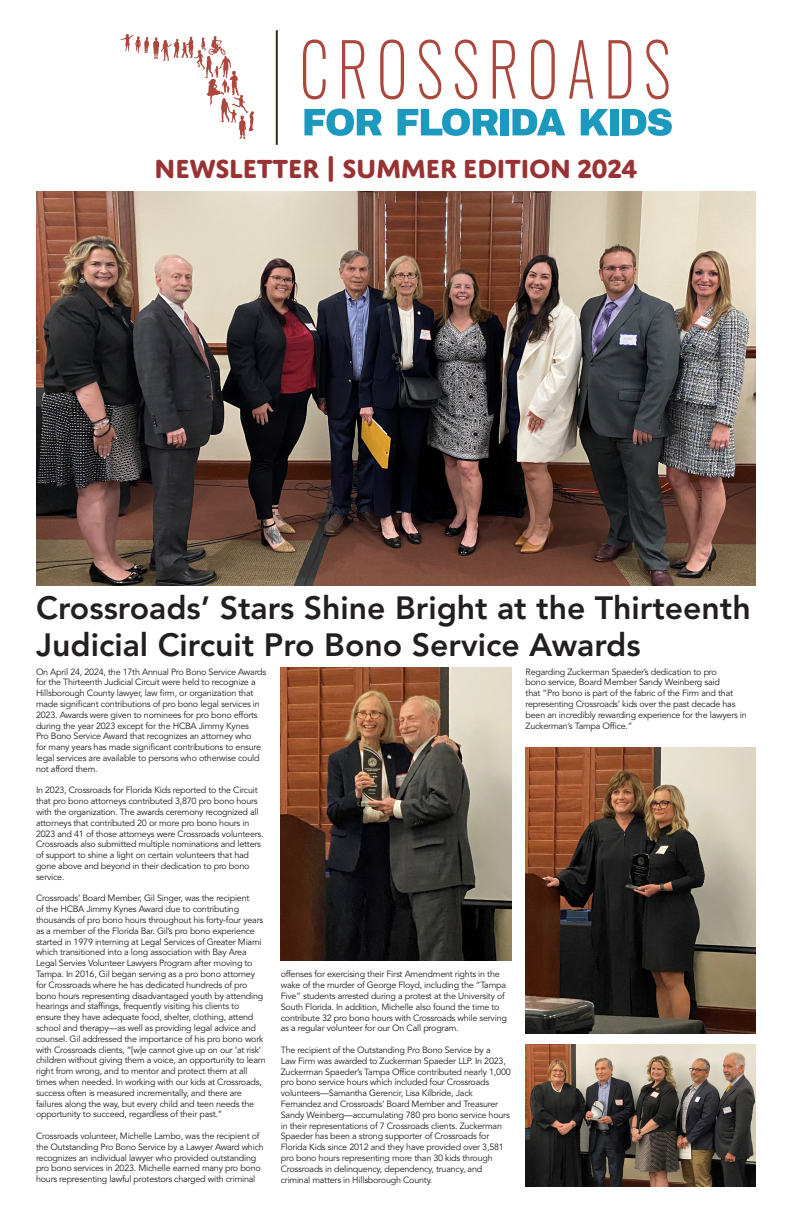
<style>
.page{position:relative;width:792px;height:1224px;background:#fff}
.page>*{position:absolute;margin:0;border:0;box-sizing:border-box;transform-origin:0 0}
.Article_title_-_black{font:800 32px/37px "Avenir LT Std";color:#231f20}
.Article_title_-_black-2{font:700 28px "Domus Titling";letter-spacing:-.025em;color:#933}
.Body_-_black{font:9px/10.8px "Avenir LT Std";letter-spacing:-.025em;color:#231f20}
</style>
<div class="page">
<img style="left:36px;top:192px;width:720px;height:393px">
<img style="left:281px;top:668px;width:230px;height:292px">
<img style="left:526px;top:747px;width:230px;height:286px">
<img style="left:526px;top:1045px;width:230px;height:142px">
<svg style="left:120px;top:34px;width:134px;height:105px"></svg>
<svg style="left:397px;top:108px;width:101px;height:28px"></svg>
<div style="left:500px;top:109px;width:9px;height:26px;background:#1d99bd"></div>
<svg style="left:512px;top:109px;width:53px;height:26px"></svg>
<svg style="left:304px;top:108px;width:78px;height:28px"></svg>
<svg style="left:581px;top:109px;width:27px;height:26px"></svg>
<div style="left:610px;top:109px;width:8px;height:26px;background:#1d99bd"></div>
<svg style="left:622px;top:108px;width:50px;height:28px"></svg>
<svg style="left:303px;top:40px;width:23px;height:59px"></svg>
<svg style="left:342px;top:40px;width:23px;height:59px"></svg>
<svg style="left:380px;top:40px;width:24px;height:59px"></svg>
<svg style="left:419px;top:40px;width:22px;height:59px"></svg>
<svg style="left:455px;top:40px;width:22px;height:59px"></svg>
<svg style="left:493px;top:40px;width:23px;height:59px"></svg>
<svg style="left:531px;top:40px;width:24px;height:59px"></svg>
<svg style="left:569px;top:40px;width:24px;height:59px"></svg>
<svg style="left:608px;top:40px;width:23px;height:59px"></svg>
<svg style="left:646px;top:40px;width:23px;height:59px"></svg>
<hr style="left:276px;top:30px;width:2px;height:115px;background:#2d2c1d">
<p class="Article_title_-_black-2" style="left:154px;top:152px;width:485px">NEWSLETTER | SUMMER EDITION 2024</p>
<p class="Article_title_-_black" style="left:36px;top:589px;width:716px">Crossroads’ Stars Shine Bright at the Thirteenth<br>Judicial Circuit Pro Bono Service Awards</p>
<p class="Body_-_black" style="left:36px;top:666px;width:232px">On April 24, 2024, the 17th Annual Pro Bono Service Awards for the Thirteenth Judicial Circuit were held to recognize a Hillsborough County lawyer, law firm, or organization that made significant contributions of pro bono legal services in 2023. Awards were given to nominees for pro bono efforts during the year 2023 except for the HCBA Jimmy Kynes<br>Pro Bono Service Award that recognizes an attorney who<br>for many years has made significant contributions to ensure legal services are available to persons who otherwise could not afford them.</p>
<p class="Body_-_black" style="left:36px;top:785px;width:229px">In 2023, Crossroads for Florida Kids reported to the Circuit that pro bono attorneys contributed 3,870 pro bono hours with the organization. The awards ceremony recognized all attorneys that contributed 20 or more pro bono hours in 2023 and 41 of those attorneys were Crossroads volunteers.<br>Crossroads also submitted multiple nominations and letters of support to shine a light on certain volunteers that had gone above and beyond in their dedication to pro bono service.</p>
<p class="Body_-_black" style="left:36px;top:893px;width:231px">Crossroads’ Board Member, Gil Singer, was the recipient<br>of the HCBA Jimmy Kynes Award due to contributing thousands of pro bono hours throughout his forty-four years as a member of the Florida Bar. Gil’s pro bono experience started in 1979 interning at Legal Services of Greater Miami which transitioned into a long association with Bay Area Legal Servies Volunteer Lawyers Program after moving to Tampa. In 2016, Gil began serving as a pro bono attorney for Crossroads where he has dedicated hundreds of pro bono hours representing disadvantaged youth by attending hearings and staffings, frequently visiting his clients to ensure they have adequate food, shelter, clothing, attend school and therapy—as well as providing legal advice and counsel. Gil addressed the importance of his pro bono work with Crossroads clients, “[w]e cannot give up on our ‘at risk’ children without giving them a voice, an opportunity to learn right from wrong, and to mentor and protect them at all times when needed. In working with our kids at Crossroads, success often is measured incrementally, and there are failures along the way, but every child and teen needs the opportunity to succeed, regardless of their past.”</p>
<p class="Body_-_black" style="left:36px;top:1131px;width:229px">Crossroads volunteer, Michelle Lambo, was the recipient of the Outstanding Pro Bono Service by a Lawyer Award which recognizes an individual lawyer who provided outstanding pro bono services in 2023. Michelle earned many pro bono hours representing lawful protestors charged with criminal</p>
<p class="Body_-_black" style="left:526px;top:666px;width:223px">Regarding Zuckerman Spaeder’s dedication to pro<br>bono service, Board Member Sandy Weinberg said<br>that “Pro bono is part of the fabric of the Firm and that representing Crossroads’ kids over the past decade has been an incredibly rewarding experience for the lawyers in Zuckerman’s Tampa Office.”</p>
<p class="Body_-_black" style="left:281px;top:969px;width:228px">offenses for exercising their First Amendment rights in the wake of the murder of George Floyd, including the “Tampa Five” students arrested during a protest at the University of South Florida. In addition, Michelle also found the time to contribute 32 pro bono hours with Crossroads while serving as a regular volunteer for our On Call program.</p>
<p class="Body_-_black" style="left:281px;top:1045px;width:232px">The recipient of the Outstanding Pro Bono Service by a<br>Law Firm was awarded to Zuckerman Spaeder LLP. In 2023, Zuckerman Spaeder’s Tampa Office contributed nearly 1,000 pro bono service hours which included four Crossroads volunteers—Samantha Gerencir, Lisa Kilbride, Jack Fernandez and Crossroads’ Board Member and Treasurer Sandy Weinberg—accumulating 780 pro bono service hours in their representations of 7 Crossroads clients. Zuckerman Spaeder has been a strong supporter of Crossroads for Florida Kids since 2012 and they have provided over 3,581 pro bono hours representing more than 30 kids through Crossroads in delinquency, dependency, truancy, and criminal matters in Hillsborough County.</p>
</div>
